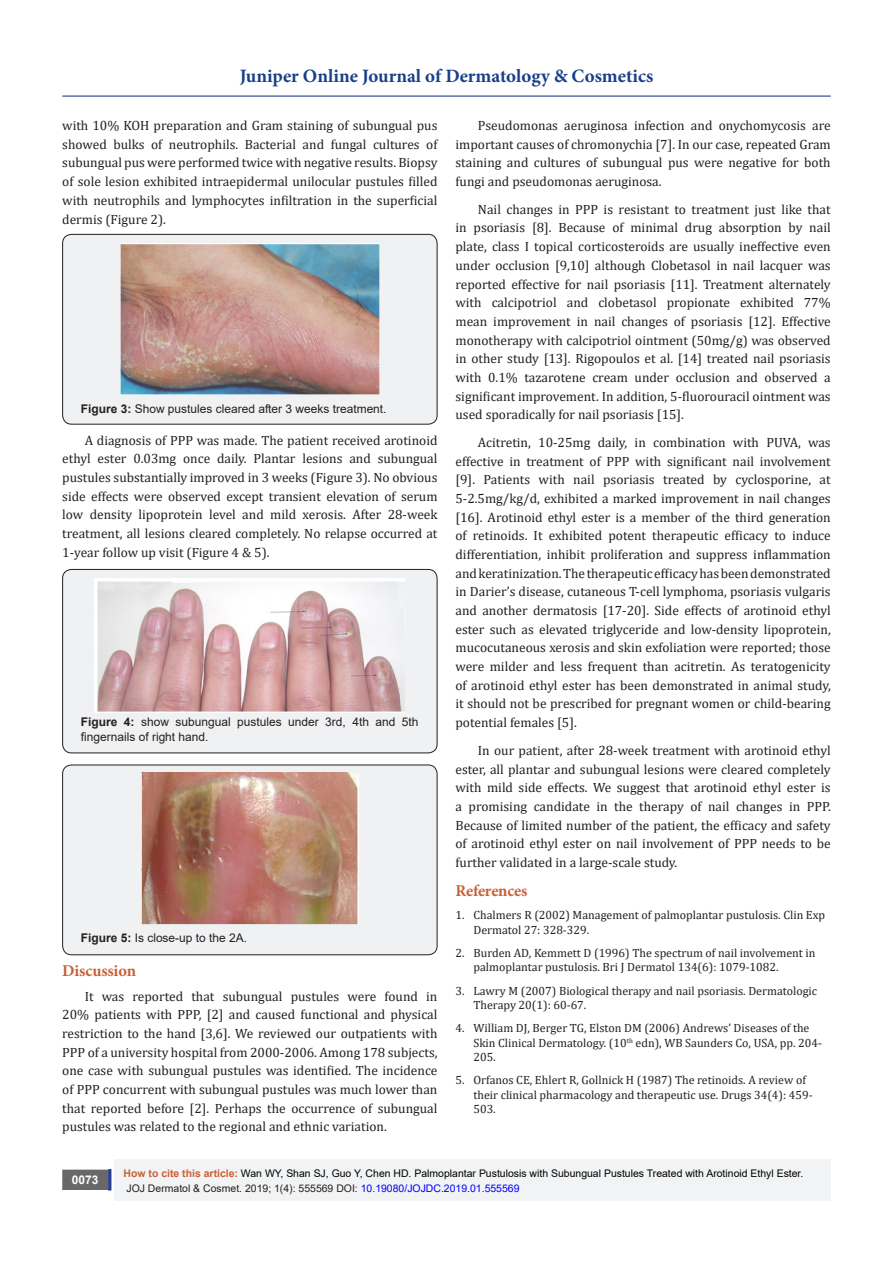
<style>
.page{position:relative;width:893px;height:1263px;background:#fff}
.page>*{position:absolute;margin:0;border:0;box-sizing:border-box;transform-origin:0 0}
.t1{font:700 18.9px "Minion Pro";color:#183f89}
.t2{font:700 16.5px "Minion Pro";letter-spacing:-.01em;color:#ca5f37}
.t3{font:13.5px/18.8px "Cambria";color:#231f20;text-align:justify}
.t4{font:12px/14.4px "Cambria";color:#231f20}
.t5{font:12px/14.4px "Arial";color:#231f20}
.t6{font:700 12px "Arial";color:#fff}
.t7{font:10.5px "Arial";color:#000}
.t8{font:10.5px "Arial";color:#231f20}
.s1{font-weight:700}
.s2{font-weight:700;color:#ca5f37}
.s3{color:#00f}
</style>
<div class="page">
<div style="left:115px;top:1160px;width:716px;height:41px;background:#f2f3f4"></div>
<div style="left:63px;top:1170px;width:44px;height:19px;background:#68676a"></div>
<div style="left:62px;top:1169px;width:46px;height:21px;border:2px solid #68676a"></div>
<div style="left:108px;top:1169px;width:3px;height:21px;background:#253f8e;border:2px solid #253f8e"></div>
<hr style="left:62px;top:96px;width:769px;height:1px;background:#253f8e">
<div style="left:63px;top:234px;width:374px;height:190px;background:#f0f1f2;border-radius:9px"></div>
<div style="left:62px;top:234px;width:375px;height:190px;border:1px solid #231f20;border-radius:9px"></div>
<img style="left:120px;top:244px;width:259px;height:151px">
<div style="left:63px;top:569px;width:374px;height:184px;background:#f0f1f2;border-radius:9px"></div>
<div style="left:62px;top:569px;width:375px;height:184px;border:1px solid #231f20;border-radius:9px"></div>
<img style="left:95px;top:579px;width:310px;height:134px">
<div style="left:63px;top:765px;width:374px;height:190px;background:#f0f1f2;border-radius:9px"></div>
<div style="left:62px;top:765px;width:375px;height:190px;border:1px solid #231f20;border-radius:9px"></div>
<img style="left:141px;top:773px;width:217px;height:152px">
<h1 class="t1" style="left:240px;top:63px;width:415px">Juniper Online Journal of Dermatology &amp; Cosmetics</h1>
<p class="t3" style="left:62px;top:116px;width:377px">with 10% KOH preparation and Gram staining of subungual pus showed bulks of neutrophils. Bacterial and fungal cultures of subungual pus were performed twice with negative results. Biopsy of sole lesion exhibited intraepidermal unilocular pustules filled with neutrophils and lymphocytes infiltration in the superficial dermis (Figure 2).</p>
<p class="t3" style="left:455px;top:116px;width:377px;text-indent:22px">Pseudomonas aeruginosa infection and onychomycosis are important causes of chromonychia [7]. In our case, repeated Gram staining and cultures of subungual pus were negative for both fungi and pseudomonas aeruginosa.</p>
<p class="t3" style="left:455px;top:200px;width:377px;text-indent:22px">Nail changes in PPP is resistant to treatment just like that in psoriasis [8]. Because of minimal drug absorption by nail plate, class I topical corticosteroids are usually ineffective even under occlusion [9,10] although Clobetasol in nail lacquer was reported effective for nail psoriasis [11]. Treatment alternately with calcipotriol and clobetasol propionate exhibited 77% mean improvement in nail changes of psoriasis [12]. Effective monotherapy with calcipotriol ointment (50mg/g) was observed in other study [13]. Rigopoulos et al. [14] treated nail psoriasis with 0.1% tazarotene cream under occlusion and observed a significant improvement. In addition, 5-fluorouracil ointment was used sporadically for nail psoriasis [15].</p>
<p class="t3" style="left:455px;top:433px;width:377px;text-indent:22px">Acitretin, 10-25mg daily, in combination with PUVA, was effective in treatment of PPP with significant nail involvement [9]. Patients with nail psoriasis treated by cyclosporine, at 5-2.5mg/kg/d, exhibited a marked improvement in nail changes [16]. Arotinoid ethyl ester is a member of the third generation of retinoids. It exhibited potent therapeutic efficacy to induce differentiation, inhibit proliferation and suppress inflammation and keratinization. The therapeutic efficacy has been demonstrated in Darier’s disease, cutaneous T-cell lymphoma, psoriasis vulgaris and another dermatosis [17-20]. Side effects of arotinoid ethyl ester such as elevated triglyceride and low-density lipoprotein, mucocutaneous xerosis and skin exfoliation were reported; those were milder and less frequent than acitretin. As teratogenicity of arotinoid ethyl ester has been demonstrated in animal study, it should not be prescribed for pregnant women or child-bearing potential females [5].</p>
<p class="t3" style="left:455px;top:741px;width:377px;text-indent:22px">In our patient, after 28-week treatment with arotinoid ethyl ester, all plantar and subungual lesions were cleared completely with mild side effects. We suggest that arotinoid ethyl ester is a promising candidate in the therapy of nail changes in PPP.<br>Because of limited number of the patient, the efficacy and safety of arotinoid ethyl ester on nail involvement of PPP needs to be further validated in a large-scale study.</p>
<p class="t2" style="left:455px;top:879px;width:74px">References</p>
<p class="t4" style="left:473px;top:908px;width:353px;text-indent:-18px">1. Chalmers R (2002) Management of palmoplantar pustulosis. Clin Exp<br>Dermatol 27: 328-329.</p>
<p class="t4" style="left:473px;top:946px;width:344px;text-indent:-18px">2. Burden AD, Kemmett D (1996) The spectrum of nail involvement in palmoplantar pustulosis. Bri J Dermatol 134(6): 1079-1082.</p>
<p class="t4" style="left:473px;top:983px;width:345px;text-indent:-18px">3. Lawry M (2007) Biological therapy and nail psoriasis. Dermatologic<br>Therapy 20(1): 60-67.</p>
<p class="t4" style="left:473px;top:1021px;width:350px;text-indent:-18px">4. William DJ, Berger TG, Elston DM (2006) Andrews’ Diseases of the<br>Skin Clinical Dermatology. (10<sup>th</sup> edn), WB Saunders Co, USA, pp. 204-<br>205.</p>
<p class="t4" style="left:473px;top:1073px;width:341px;text-indent:-18px">5. Orfanos CE, Ehlert R, Gollnick H (1987) The retinoids. A review of their clinical pharmacology and therapeutic use. Drugs 34(4): 459-<br>503.</p>
<p class="t5" style="left:81px;top:402px;width:307px"><span class="s1">Figure 3:</span> Show pustules cleared after 3 weeks treatment.</p>
<p class="t3" style="left:62px;top:431px;width:377px;text-indent:22px">A diagnosis of PPP was made. The patient received arotinoid ethyl ester 0.03mg once daily. Plantar lesions and subungual pustules substantially improved in 3 weeks (Figure 3). No obvious side effects were observed except transient elevation of serum low density lipoprotein level and mild xerosis. After 28-week treatment, all lesions cleared completely. No relapse occurred at 1-year follow up visit (Figure 4 &amp; 5).</p>
<p class="t5" style="left:81px;top:715px;width:339px"><span class="s1">Figure 4:</span> show subungual pustules under 3rd, 4th and 5th fingernails of right hand.</p>
<p class="t5" style="left:81px;top:931px;width:168px"><span class="s1">Figure 5:</span> Is close-up to the 2A.</p>
<p class="t2" style="left:62px;top:959px;width:75px">Discussion</p>
<p class="t3" style="left:62px;top:987px;width:377px;text-indent:22px">It was reported that subungual pustules were found in 20% patients with PPP, [2] and caused functional and physical restriction to the hand [3,6]. We reviewed our outpatients with PPP of a university hospital from 2000-2006. Among 178 subjects, one case with subungual pustules was identified. The incidence of PPP concurrent with subungual pustules was much lower than that reported before [2]. Perhaps the occurrence of subungual pustules was related to the regional and ethnic variation.</p>
<p class="t6" style="left:72px;top:1171px;width:28px">0073</p>
<p class="t7" style="left:124px;top:1165px;width:681px"><span class="s2">How to cite this article:</span> Wan WY, Shan SJ, Guo Y, Chen HD. Palmoplantar Pustulosis with Subungual Pustules Treated with Arotinoid Ethyl Ester.</p>
<p class="t8" style="left:126px;top:1180px;width:395px">JOJ Dermatol &amp; Cosmet. 2019; 1(4): 555569 DOI: <span class="s3">10.19080/JOJDC.2019.01.555569</span></p>
</div>
